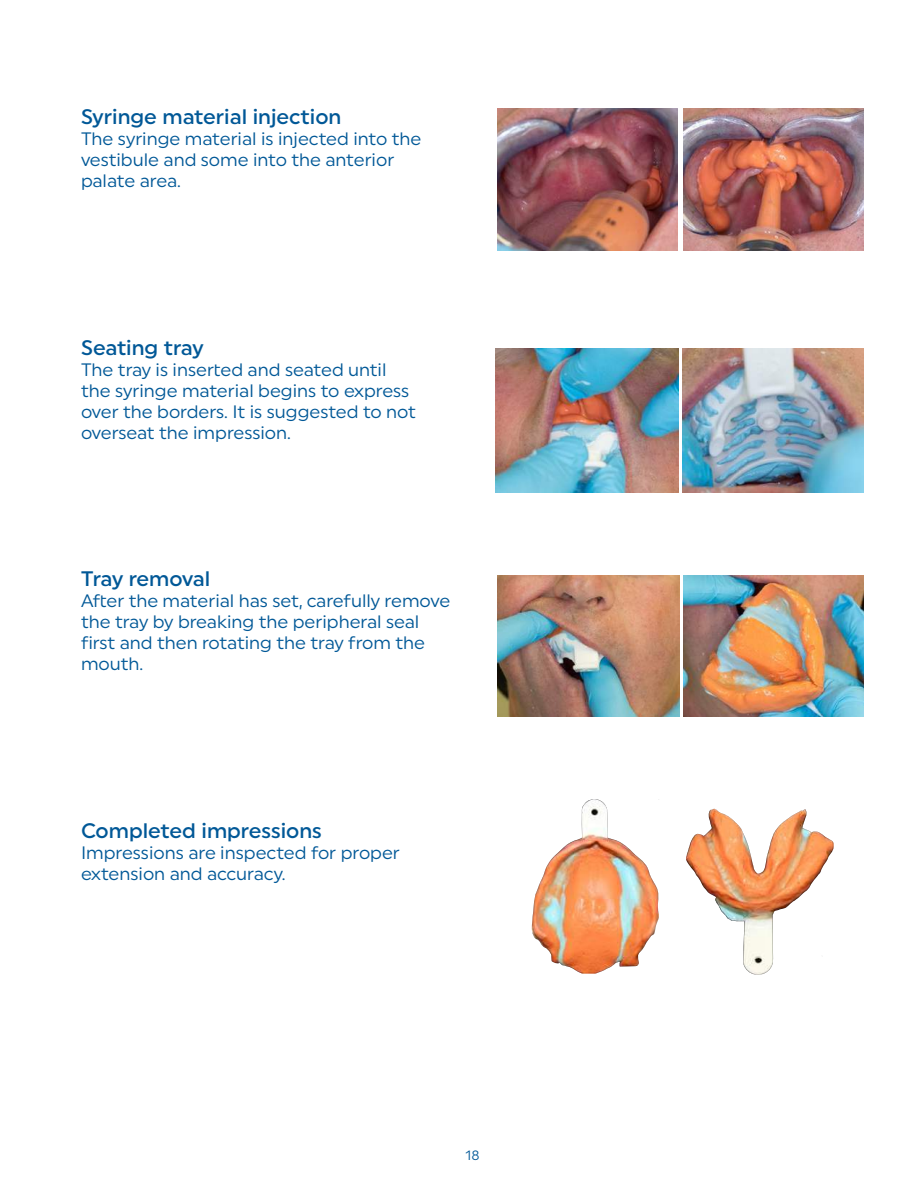
<style>
.page{position:relative;width:918px;height:1188px;background:#fff}
.page>*{position:absolute;margin:0;border:0;box-sizing:border-box;transform-origin:0 0}
.t1{font:500 21px "Uniform Pro";color:#015897}
.t2{font:500 21px "Uniform Pro";letter-spacing:-.02em;color:#015897}
.t3{font:18px/21px "Uniform Pro";color:#015897}
.t4{font:13.5px "Uniform Pro";color:#015897}
</style>
<div class="page">
<img style="left:498px;top:108px;width:180px;height:143px">
<img style="left:684px;top:108px;width:180px;height:143px">
<img style="left:683px;top:349px;width:181px;height:144px">
<img style="left:496px;top:349px;width:183px;height:144px">
<img style="left:684px;top:575px;width:180px;height:142px">
<img style="left:498px;top:575px;width:182px;height:142px">
<img style="left:532px;top:799px;width:127px;height:175px">
<img style="left:686px;top:809px;width:148px;height:166px">
<p class="t1" style="left:81px;top:104px;width:262px">Syringe material injection</p>
<p class="t3" style="left:81px;top:128px;width:342px">The syringe material is injected into the vestibule and some into the anterior palate area.</p>
<p class="t1" style="left:81px;top:335px;width:124px">Seating tray</p>
<p class="t3" style="left:81px;top:359px;width:336px">The tray is inserted and seated until the syringe material begins to express over the borders. It is suggested to not overseat the impression.</p>
<p class="t2" style="left:81px;top:566px;width:131px">Tray removal</p>
<p class="t3" style="left:81px;top:590px;width:371px">After the material has set, carefully remove the tray by breaking the peripheral seal first and then rotating the tray from the mouth.</p>
<p class="t1" style="left:81px;top:818px;width:242px">Completed impressions</p>
<p class="t3" style="left:81px;top:842px;width:320px">Impressions are inspected for proper extension and accuracy.</p>
<p class="t4" style="left:465px;top:1147px;width:16px">18</p>
</div>
